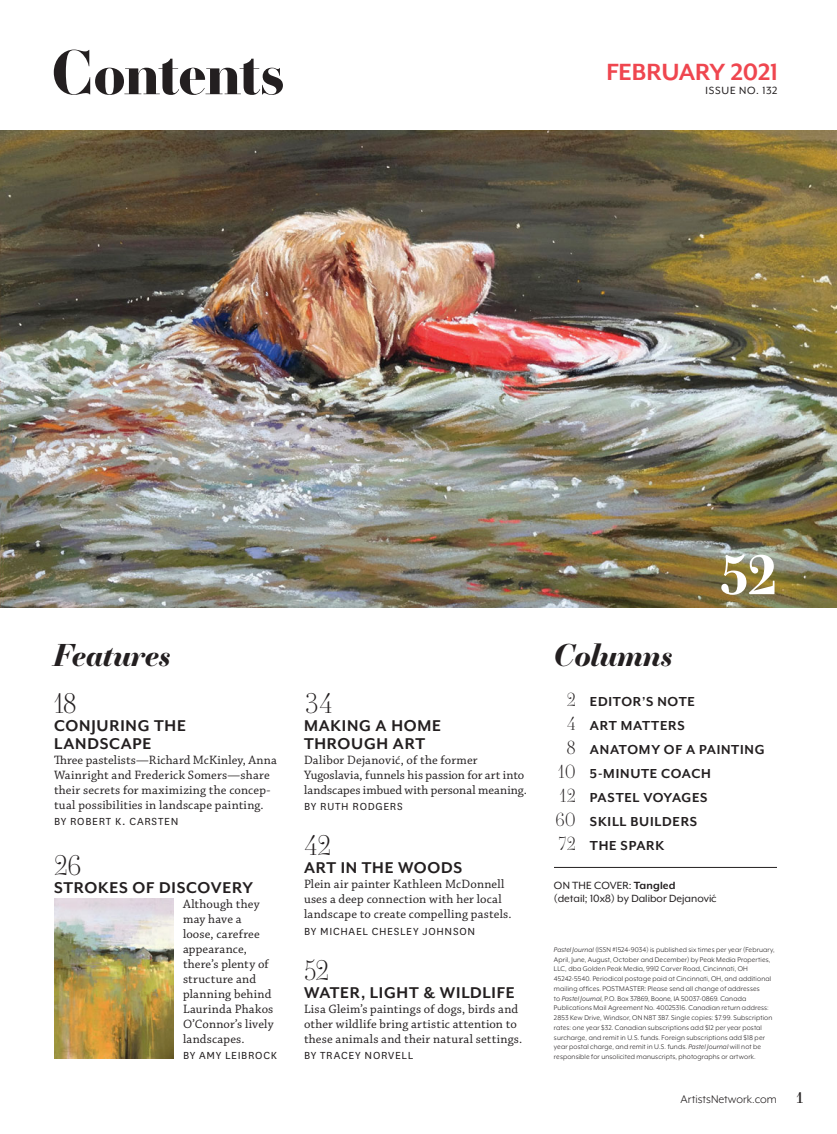
<style>
.page{position:relative;width:837px;height:1134px;background:#fff}
.page>*{position:absolute;margin:0;border:0;box-sizing:border-box;transform-origin:0 0}
.t1{font:700 60px "Essonnes Headline";letter-spacing:-.035em;color:#231f20}
.t2{font:700 54px "Essonnes Text";color:#fff}
.t3{font:italic 700 30px "Essonnes Display";letter-spacing:-.02em;color:#231f20}
.t4{font:700 27px "Mr Eaves XL Mod OT";letter-spacing:-.01em;color:#ef464f}
.t5{font:300 27px "Essonnes Display";letter-spacing:-.02em;color:#231f20}
.t6{font:700 18px/18px "Mr Eaves XL Mod OT";letter-spacing:.04em;color:#231f20}
.t7{font:700 15px "Mr Eaves XL Mod OT";letter-spacing:.045em;color:#231f20}
.t8{font:15px "Essonnes Text";color:#231f20}
.t9{font:12.75px/15px "Chaparral Pro";letter-spacing:.015em;color:#231f20}
.t10{font:12.75px "Mr Eaves XL Mod OT";color:#231f20}
.t11{font:12px "National";letter-spacing:.06em;color:#231f20}
.t12{font:12px/13.5px "Mr Eaves XL Mod OT";color:#231f20}
.t13{font:12px "Mr Eaves XL Mod OT";letter-spacing:.06em;color:#231f20}
.t14{font:7.8px/9.8px "Mr Eaves XL Mod OT";letter-spacing:.015em;color:#231f20}
.s1{font-family:"Essonnes Display";font-weight:300;font-size:18px}
.s2{font-weight:700}
.s3{font-style:italic}
</style>
<div class="page">
<img style="left:0;top:130px;width:837px;height:478px">
<hr style="left:554px;top:867px;width:223px;height:1px;background:#231f20">
<img style="left:54px;top:899px;width:120px;height:160px">
<h1 class="t1" style="left:51px;top:30px;width:235px">Contents</h1>
<h3 class="t4" style="left:606px;top:58px;width:173px">FEBRUARY 2021</h3>
<h3 class="t13" style="left:706px;top:84px;width:74px">ISSUE NO. 132</h3>
<h2 class="t2" style="left:720px;top:536px;width:59px">52</h2>
<h3 class="t3" style="left:53px;top:633px;width:119px">Features</h3>
<h3 class="t3" style="left:554px;top:633px;width:120px">Columns</h3>
<h3 class="t5" style="left:54px;top:684px;width:24px">18</h3>
<h3 class="t6" style="left:54px;top:716px;width:134px">CONJURING THE<br>LANDSCAPE</h3>
<h3 class="t9" style="left:54px;top:752px;width:225px;text-indent:13px">ree pastelists—Richard McKinley, Anna Wainright and Frederick Somers—share their secrets for maximizing the concep&shy;tual possibilities in landscape painting.</h3>
<h3 class="t11" style="left:54px;top:814px;width:126px">BY ROBERT K. CARSTEN</h3>
<h3 class="t5" style="left:54px;top:846px;width:29px">26</h3>
<h3 class="t6" style="left:54px;top:878px;width:200px">STROKES OF DISCOVERY</h3>
<h3 class="t9" style="left:183px;top:896px;width:92px">Although they may have a loose, carefree appearance, there’s plenty of structure and planning behind<br>Laurinda Phakos<br>O’Connor’s lively landscapes.</h3>
<h3 class="t11" style="left:183px;top:1048px;width:96px">BY AMY LEIBROCK</h3>
<h3 class="t5" style="left:304px;top:684px;width:30px">34</h3>
<h3 class="t6" style="left:304px;top:716px;width:139px">MAKING A HOME<br>THROUGH ART</h3>
<h3 class="t9" style="left:304px;top:752px;width:224px">Dalibor Dejanović, of the former<br>Yugoslavia, funnels his passion for art into landscapes imbued with personal meaning.</h3>
<h3 class="t11" style="left:304px;top:799px;width:100px">BY RUTH RODGERS</h3>
<h3 class="t5" style="left:304px;top:826px;width:29px">42</h3>
<h3 class="t6" style="left:304px;top:859px;width:160px">ART IN THE WOODS</h3>
<h3 class="t9" style="left:304px;top:877px;width:209px">Plein air painter Kathleen McDonnell uses a deep connection with her local landscape to create compelling pastels.</h3>
<h3 class="t11" style="left:304px;top:923px;width:173px">BY MICHAEL CHESLEY JOHNSON</h3>
<h3 class="t5" style="left:304px;top:951px;width:26px">52</h3>
<h3 class="t6" style="left:304px;top:983px;width:212px">WATER, LIGHT &amp; WILDLIFE</h3>
<h3 class="t9" style="left:304px;top:1001px;width:220px">Lisa Gleim’s paintings of dogs, birds and other wildlife bring artistic attention to these animals and their natural settings.</h3>
<h3 class="t11" style="left:304px;top:1048px;width:111px">BY TRACEY NORVELL</h3>
<h3 class="t7" style="left:567px;top:694px;width:130px"><span class="s1">2</span> EDITOR’S NOTE</h3>
<h3 class="t7" style="left:567px;top:718px;width:119px"><span class="s1">4</span> ART MATTERS</h3>
<h3 class="t7" style="left:567px;top:742px;width:200px"><span class="s1">8</span> ANATOMY OF A PAINTING</h3>
<h3 class="t7" style="left:558px;top:766px;width:154px"><span class="s1">10</span> 5-MINUTE COACH</h3>
<h3 class="t7" style="left:560px;top:790px;width:149px"><span class="s1">12</span> PASTEL VOYAGES</h3>
<h3 class="t7" style="left:556px;top:814px;width:143px"><span class="s1">60</span> SKILL BUILDERS</h3>
<h3 class="t7" style="left:559px;top:838px;width:107px"><span class="s1">72</span> THE SPARK</h3>
<h3 class="t12" style="left:554px;top:878px;width:164px">ON THE COVER: <span class="s2">Tangled<br></span>(detail; 10x8) by Dalibor Dejanovi´c</h3>
<p class="t14" style="left:554px;top:945px;width:222px"><span class="s3">Pastel Journal</span> (ISSN #1524-9034) is published six times per year (February, April, June, August, October and December) by Peak Media Properties, LLC, dba Golden Peak Media, 9912 Carver Road, Cincinnati, OH 45242-5540. Periodical postage paid at Cincinnati, OH, and additional mailing offices. POSTMASTER: Please send all change of addresses<br>to <span class="s3">Pastel Journal</span>, P.O. Box 37869, Boone, IA 50037-0869. Canada Publications Mail Agreement No. 40025316. Canadian return address:<br>2853 Kew Drive, Windsor, ON N8T 3B7. Single copies: $7.99. Subscription rates: one year $32. Canadian subscriptions add $12 per year postal surcharge, and remit in U.S. funds. Foreign subscriptions add $18 per year postal charge, and remit in U.S. funds. <span class="s3">Pastel Journal</span> will not be responsible for unsolicited manuscripts, photographs or artwork.</p>
<h3 class="t10" style="left:681px;top:1092px;width:98px">ArtistsNetwork.com</h3>
<h3 class="t8" style="left:796px;top:1086px;width:10px">1</h3>
</div>
